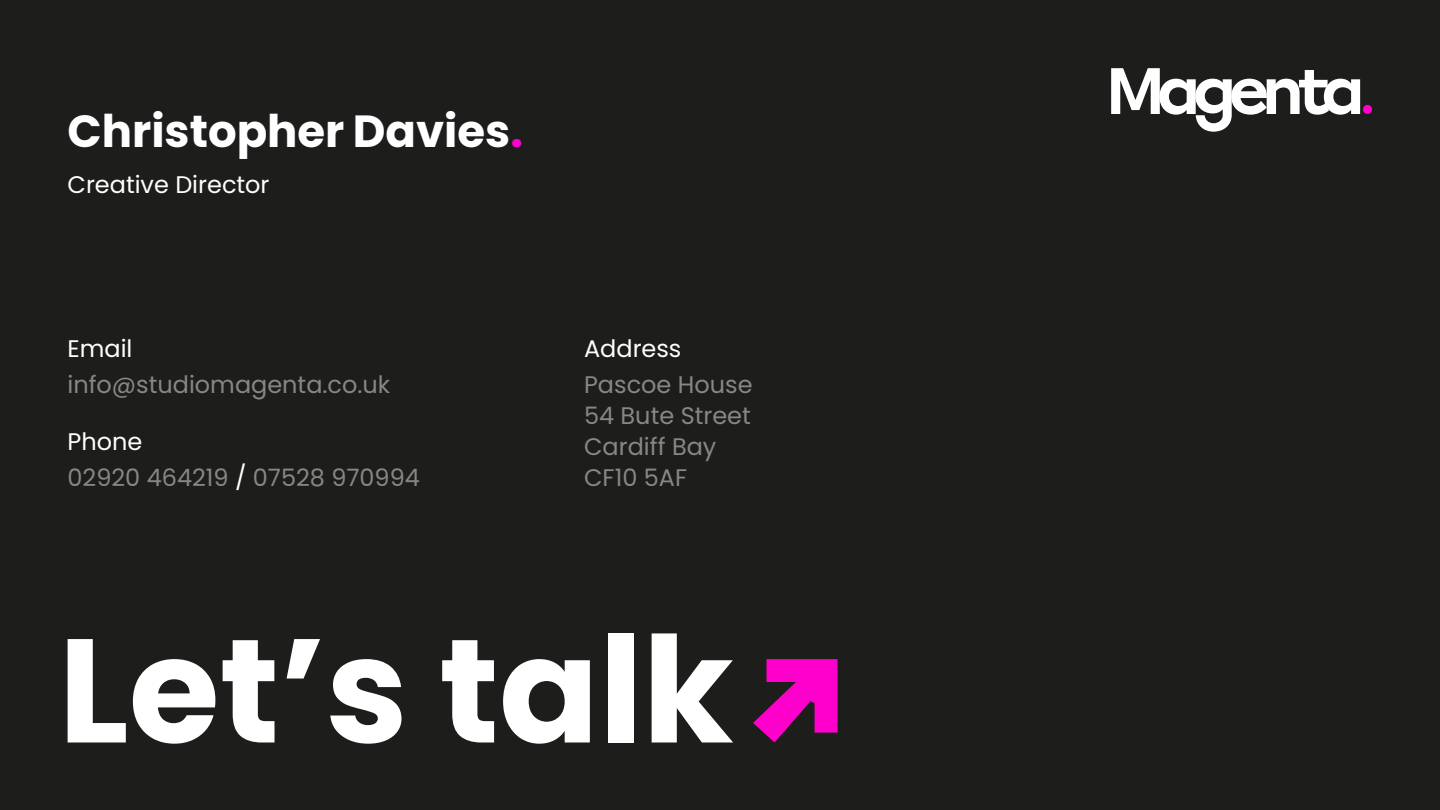
<style>
.page{position:relative;width:1440px;height:810px;background:#1d1d1b}
.page>*{position:absolute;margin:0;border:0;box-sizing:border-box;transform-origin:0 0}
.t1{font:700 147.38px "Poppins";color:#fff}
.t2{font:700 45px "Poppins";color:#fff}
.t3{font:24px/31px "Poppins";color:#878787}
.t4{font:24px "Poppins";color:#fff}
.s1{color:#f0c}
.s2{color:#fff}
</style>
<div class="page">
<svg style="left:1111px;top:68px;width:249px;height:64px"></svg>
<div style="left:1363px;top:105px;width:9px;height:9px;background:#f0c;border-radius:50%"></div>
<svg style="left:753px;top:659px;width:85px;height:83px"></svg>
<h2 class="t2" style="left:68px;top:105px;width:457px">Christopher Davies<span class="s1">.</span></h2>
<p class="t4" style="left:68px;top:171px;width:204px">Creative Director</p>
<p class="t4" style="left:68px;top:334px;width:67px">Email</p>
<p class="t4" style="left:584px;top:334px;width:99px">Address</p>
<p class="t3" style="left:68px;top:369px;width:324px">info@studiomagenta.co.uk</p>
<p class="t3" style="left:584px;top:369px;width:170px">Pascoe House<br>54 Bute Street<br>Cardiff Bay<br>CF10 5AF</p>
<p class="t3" style="left:68px;top:423px;width:354px;line-height:36.1px"><span class="s2">Phone<br></span>02920 464219 <span class="s2">/</span> 07528 970994</p>
<h1 class="t1" style="left:58px;top:605px;width:677px">Let’s talk</h1>
</div>
